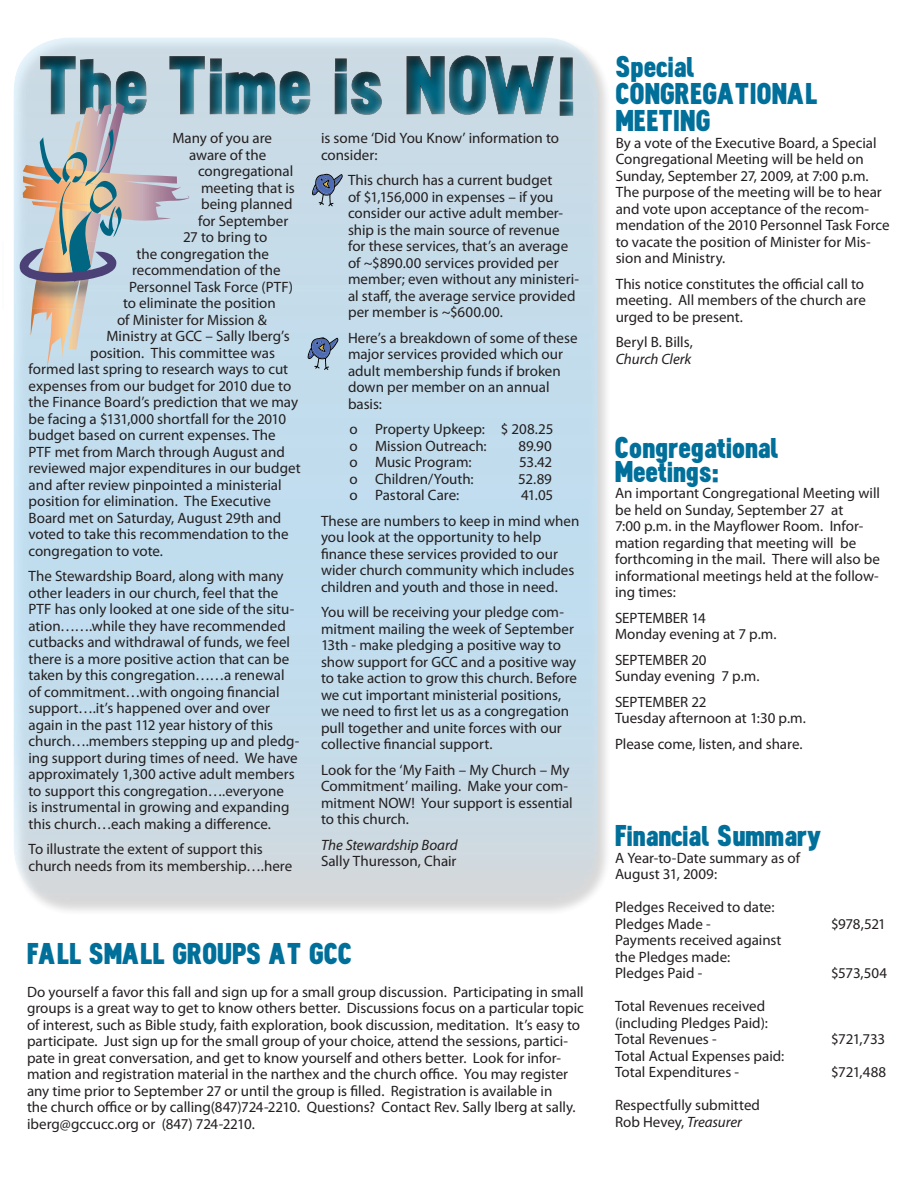
<style>
.page{position:relative;width:918px;height:1188px;background:#fff}
.page>*{position:absolute;margin:0;border:0;box-sizing:border-box;transform-origin:0 0}
.t1{font:900 76.8px "Dinova";color:#006682;scale:.8 1}
.t2{font:900 28.2px/27px "Dinova";color:#006f9a;scale:.8 1}
.t3{font:15px/16.5px "Myriad Pro";color:#231f20}
.t4{font:italic 15px "Myriad Pro";letter-spacing:-.005em;color:#231f20}
.s1{font-style:italic}
</style>
<div class="page">
<div style="left:12px;top:36px;width:600px;height:881px;background:#231f20;opacity:.18"></div>
<div style="left:12px;top:36px;width:586px;height:867px;background:#fff;opacity:.31"></div>
<div style="left:33px;top:32px;width:612px;height:100px;background:#231f20;opacity:.75"></div>
<img style="left:12px;top:241px;width:7px;height:68px">
<svg style="left:19px;top:55px;width:554px;height:315px;background:#beced8"></svg>
<h1 class="t1" style="left:40px;top:35px;width:680px">The Time is NOW!</h1>
<h2 class="t2" style="left:616px;top:52px;width:254px">Special<br>CONGREGATIONAL<br>MEETING</h2>
<p class="t3" style="left:616px;top:134px;width:275px">By a vote of the Executive Board, a Special Congregational Meeting will be held on Sunday, September 27, 2009, at 7:00 p.m.<br>The purpose of the meeting will be to hear and vote upon acceptance of the recom&shy;mendation of the 2010 Personnel Task Force to vacate the position of Minister for Mis&shy;sion and Ministry.</p>
<p class="t3" style="left:616px;top:275px;width:252px;text-align:justify">This notice constitutes the official call to meeting. All members of the church are urged to be present.</p>
<p class="t3" style="left:616px;top:334px;width:79px">Beryl B. Bills,</p>
<p class="t4" style="left:616px;top:350px;width:77px">Church Clerk</p>
<p class="t3" style="left:321px;top:130px;width:240px">is some ‘Did You Know’ information to consider:</p>
<p class="t3" style="left:348px;top:172px;width:232px;text-indent:-27px">• This church has a current budget<br>of $1,156,000 in expenses – if you consider our active adult member&shy;ship is the main source of revenue for these services, that’s an average of ~$890.00 services provided per member; even without any ministeri&shy;al staff, the average service provided per member is ~$600.00.</p>
<p class="t3" style="left:348px;top:329px;width:231px;text-indent:-27px">• Here’s a breakdown of some of these major services provided which our adult membership funds if broken down per member on an annual basis:</p>
<p class="t3" style="left:350px;top:421px;width:206px">o Property Upkeep: $ 208.25 o Mission Outreach:</p>
<p class="t3" style="left:172px;top:130px;width:101px">Many of you are</p>
<p class="t3" style="left:189px;top:146px;width:79px">aware of the</p>
<p class="t3" style="left:198px;top:163px;width:97px">congregational</p>
<p class="t3" style="left:201px;top:179px;width:95px">meeting that is</p>
<p class="t3" style="left:201px;top:196px;width:93px">being planned</p>
<p class="t3" style="left:198px;top:212px;width:92px">for September</p>
<p class="t3" style="left:183px;top:229px;width:86px">27 to bring to</p>
<p class="t3" style="left:136px;top:245px;width:134px">the congregation the</p>
<p class="t3" style="left:132px;top:262px;width:150px">recommendation of the</p>
<p class="t3" style="left:129px;top:278px;width:166px">Personnel Task Force (PTF)</p>
<p class="t3" style="left:123px;top:295px;width:154px">to eliminate the position</p>
<p class="t3" style="left:117px;top:311px;width:151px">of Minister for Mission &amp;</p>
<p class="t3" style="left:106px;top:328px;width:185px">Ministry at GCC – Sally Iberg’s</p>
<p class="t3" style="left:90px;top:344px;width:187px">position. This committee was</p>
<p class="t3" style="left:28px;top:361px;width:261px">formed last spring to research ways to cut</p>
<p class="t3" style="left:28px;top:377px;width:264px">expenses from our budget for 2010 due to</p>
<p class="t3" style="left:28px;top:394px;width:271px">the Finance Board’s prediction that we may</p>
<p class="t3" style="left:28px;top:410px;width:259px">be facing a $131,000 shortfall for the 2010</p>
<p class="t3" style="left:28px;top:427px;width:249px">budget based on current expenses. The</p>
<p class="t3" style="left:28px;top:443px;width:258px">PTF met from March through August and</p>
<p class="t3" style="left:28px;top:460px;width:274px">reviewed major expenditures in our budget</p>
<p class="t3" style="left:28px;top:476px;width:255px">and after review pinpointed a ministerial</p>
<p class="t3" style="left:28px;top:493px;width:244px">position for elimination. The Executive</p>
<p class="t3" style="left:28px;top:509px;width:254px">Board met on Saturday, August 29th and</p>
<p class="t3" style="left:28px;top:526px;width:262px">voted to take this recommendation to the</p>
<p class="t3" style="left:28px;top:542px;width:136px">congregation to vote.</p>
<p class="t3" style="left:28px;top:568px;width:273px">The Stewardship Board, along with many other leaders in our church, feel that the PTF has only looked at one side of the situ&shy;ation…….while they have recommended cutbacks and withdrawal of funds, we feel there is a more positive action that can be taken by this congregation……a renewal of commitment…with ongoing financial support….it’s happened over and over again in the past 112 year history of this church….members stepping up and pledg&shy;ing support during times of need. We have approximately 1,300 active adult members to support this congregation….everyone<br>is instrumental in growing and expanding this church…each making a difference.</p>
<p class="t3" style="left:28px;top:841px;width:265px">To illustrate the extent of support this church needs from its membership….here</p>
<h2 class="t2" style="left:615px;top:434px;width:207px;line-height:24px">Congregational<br>Meetings:</h2>
<p class="t3" style="left:615px;top:485px;width:267px">An important Congregational Meeting will be held on Sunday, September 27 at<br>7:00 p.m. in the Mayflower Room. Infor&shy;mation regarding that meeting will be forthcoming in the mail. There will also be informational meetings held at the follow&shy;ing times:</p>
<p class="t3" style="left:615px;top:609px;width:17px">September</p>
<p class="t3" style="left:518px;top:437px;width:35px">89.90</p>
<p class="t3" style="left:350px;top:454px;width:124px">o Music Program:</p>
<p class="t3" style="left:519px;top:454px;width:34px">53.42</p>
<p class="t3" style="left:350px;top:470px;width:126px">o Children/Youth:</p>
<p class="t3" style="left:518px;top:470px;width:35px">52.89</p>
<p class="t3" style="left:350px;top:487px;width:111px">o Pastoral Care:</p>
<p class="t3" style="left:321px;top:482px;width:260px;line-height:25.5px;text-indent:200px">41.05<br>These are numbers to keep in mind when</p>
<p class="t3" style="left:321px;top:529px;width:255px">you look at the opportunity to help finance these services provided to our wider church community which includes children and youth and those in need.</p>
<p class="t3" style="left:321px;top:604px;width:258px">You will be receiving your pledge com&shy;mitment mailing the week of September 13th - make pledging a positive way to show support for GCC and a positive way to take action to grow this church. Before we cut important ministerial positions, we need to first let us as a congregation pull together and unite forces with our collective financial support.</p>
<p class="t3" style="left:321px;top:761px;width:253px">Look for the ‘My Faith – My Church – My<br>Commitment’ mailing. Make your com&shy;mitment NOW! Your support is essential to this church.</p>
<p class="t4" style="left:321px;top:835px;width:138px">The Stewardship Board</p>
<p class="t3" style="left:321px;top:853px;width:137px">Sally Thuresson, Chair</p>
<p class="t3" style="left:615px;top:609px;width:163px;text-align:center">14<br>Monday evening at 7 p.m.</p>
<p class="t3" style="left:615px;top:651px;width:17px">September</p>
<p class="t3" style="left:615px;top:651px;width:146px;text-indent:76px">20<br>Sunday evening 7 p.m.</p>
<p class="t3" style="left:615px;top:693px;width:17px">September</p>
<p class="t3" style="left:615px;top:693px;width:192px;text-indent:76px">22<br>Tuesday afternoon at 1:30 p.m.</p>
<p class="t3" style="left:615px;top:735px;width:189px">Please come, listen, and share.</p>
<h2 class="t2" style="left:615px;top:821px;width:260px">Financial Summary</h2>
<p class="t3" style="left:615px;top:849px;width:187px">A Year-to-Date summary as of<br>August 31, 2009:</p>
<p class="t3" style="left:615px;top:899px;width:161px">Pledges Received to date:<br>Pledges Made -</p>
<p class="t3" style="left:831px;top:915px;width:57px">$978,521</p>
<h2 class="t2" style="left:27px;top:939px;width:408px">FALL SMALL GROUPS AT GCC</h2>
<p class="t3" style="left:27px;top:983px;width:559px">Do yourself a favor this fall and sign up for a small group discussion. Participating in small groups is a great way to get to know others better. Discussions focus on a particular topic of interest, such as Bible study, faith exploration, book discussion, meditation. It’s easy to participate. Just sign up for the small group of your choice, attend the sessions, partici&shy;pate in great conversation, and get to know yourself and others better. Look for infor&shy;mation and registration material in the narthex and the church office. You may register any time prior to September 27 or until the group is filled. Registration is available in<br>the church office or by calling(847)724-2210. Questions? Contact Rev. Sally Iberg at sally. iberg@gccucc.org or (847) 724-2210.</p>
<p class="t3" style="left:615px;top:932px;width:168px">Payments received against the Pledges made:<br>Pledges Paid -</p>
<p class="t3" style="left:615px;top:998px;width:154px">Total Revenues received (including Pledges Paid):<br>Total Revenues -</p>
<p class="t3" style="left:615px;top:1047px;width:171px">Total Actual Expenses paid:<br>Total Expenditures -</p>
<p class="t3" style="left:615px;top:1097px;width:147px">Respectfully submitted<br>Rob Hevey, <span class="s1">Treasurer</span></p>
<p class="t3" style="left:831px;top:965px;width:58px">$573,504</p>
<p class="t3" style="left:831px;top:1031px;width:56px">$721,733</p>
<p class="t3" style="left:831px;top:1064px;width:57px">$721,488</p>
</div>
